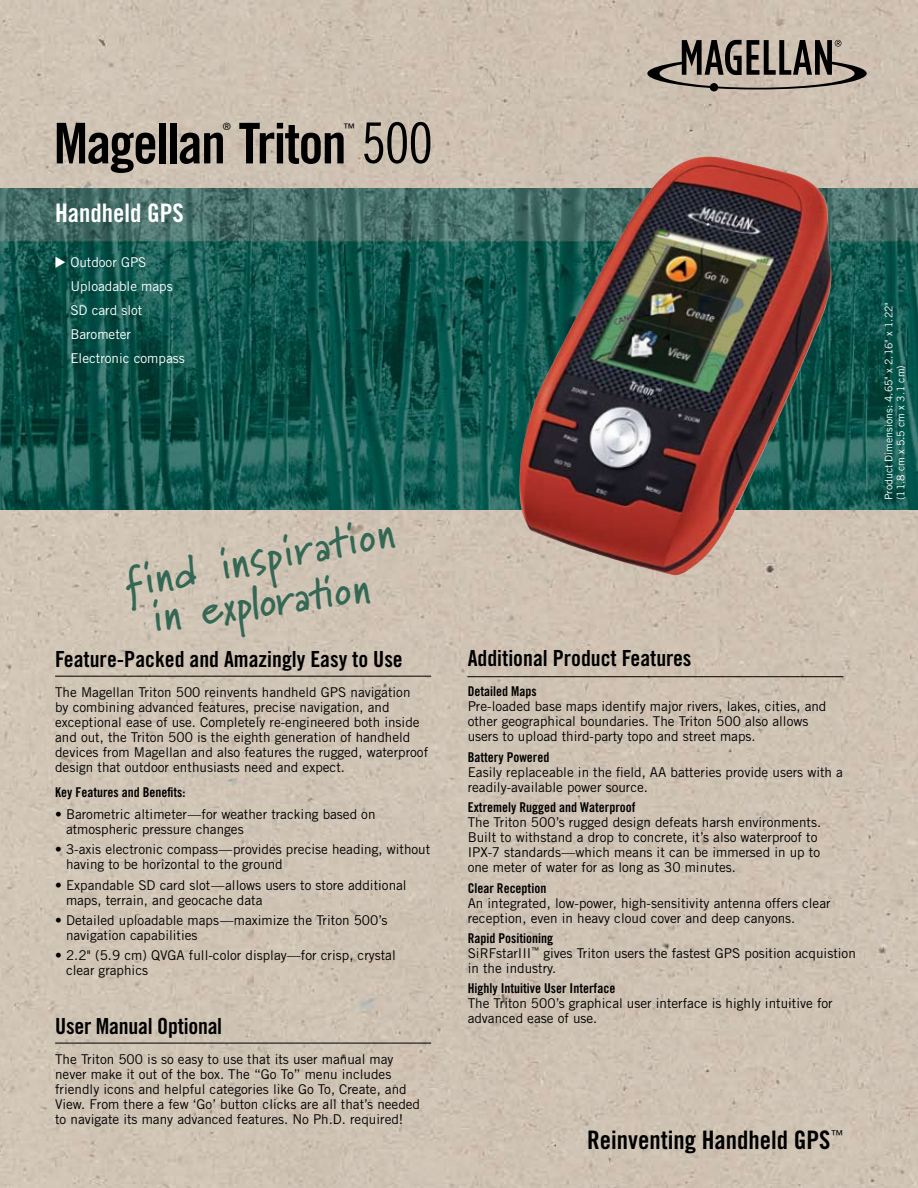
<style>
.page{position:relative;width:918px;height:1188px;background:#fff}
.page>*{position:absolute;margin:0;border:0;box-sizing:border-box;transform-origin:0 0}
.t1{font:56.25px "Trade Gothic Bold Cond Twenty";letter-spacing:-.03em;color:#000}
.t2{font:700 42px "Marydale";color:#346855}
.t3{font:25.5px "Trade Gothic Bold Cond Twenty";color:#000}
.t4{font:25.5px "Trade Gothic Bold Cond Twenty";color:#fff}
.t5{font:22.2px "Trade Gothic Bold Cond Twenty";color:#000}
.t6{font:13.5px/15px "Trade Gothic";color:#000}
.t7{font:13.5px "Trade Gothic Bold Cond Twenty";color:#000}
.t8{font:13.5px/24px "Trade Gothic";color:#fff}
.t9{font:11.7px "Trade Gothic Cond Eighteen";color:#000}
.t10{font:10.5px/12px "Trade Gothic";color:#fff}
.t11{font:10.05px "Trade Gothic Cond Eighteen";color:#000}
.s1{font-family:"Trade Gothic Cond Eighteen"}
</style>
<div class="page">
<img style="left:0;top:0;width:918px;height:1188px">
<img style="left:0;top:188px;width:918px;height:322px">
<hr style="left:55px;top:676px;width:376px;height:1px;background:#000">
<hr style="left:55px;top:1043px;width:376px;height:1px;background:#000">
<hr style="left:467px;top:676px;width:376px;height:1px;background:#000">
<img style="left:519px;top:156px;width:312px;height:420px">
<svg style="left:647px;top:40px;width:220px;height:51px;background:#8d8379"></svg>
<h1 class="t1" style="left:54px;top:109px;width:381px">Magellan Triton <span class="s1">500</span></h1>
<p class="t11" style="left:223px;top:121px;width:10px">®</p>
<p class="t9" style="left:344px;top:121px;width:13px">™</p>
<h3 class="t4" style="left:55px;top:198px;width:130px">Handheld GPS</h3>
<p class="t8" style="left:70px;top:250px;width:116px;text-indent:-16px">◆ Outdoor GPS<br>Uploadable maps<br>SD card slot<br>Barometer<br>Electronic compass</p>
<h2 class="t2" style="left:121px;top:559px;width:274px;rotate:-11deg">find inspiration</h2>
<h2 class="t2" style="left:150px;top:592px;width:220px;rotate:-8deg">in exploration</h2>
<h3 class="t5" style="left:55px;top:646px;width:349px">Feature-Packed and Amazingly Easy to Use</h3>
<p class="t6" style="left:55px;top:685px;width:375px">The Magellan Triton 500 reinvents handheld GPS navigation<br>by combining advanced features, precise navigation, and exceptional ease of use. Completely re-engineered both inside and out, the Triton 500 is the eighth generation of handheld devices from Magellan and also features the rugged, waterproof design that outdoor enthusiasts need and expect.</p>
<p class="t7" style="left:55px;top:784px;width:132px">Key Features and Benefits:</p>
<p class="t6" style="left:66px;top:806px;width:311px;text-indent:-11px">• Barometric altimeter—for weather tracking based on atmospheric pressure changes</p>
<p class="t6" style="left:66px;top:842px;width:366px;text-indent:-11px">• 3-axis electronic compass—provides precise heading, without having to be horizontal to the ground</p>
<p class="t6" style="left:66px;top:877px;width:342px;text-indent:-11px">• Expandable SD card slot—allows users to store additional maps, terrain, and geocache data</p>
<p class="t6" style="left:66px;top:913px;width:323px;text-indent:-11px">• Detailed uploadable maps—maximize the Triton 500’s navigation capabilities</p>
<p class="t6" style="left:66px;top:948px;width:331px;text-indent:-11px">• 2.2" (5.9 cm) QVGA full-color display—for crisp, crystal clear graphics</p>
<h3 class="t5" style="left:55px;top:1013px;width:169px">User Manual Optional</h3>
<p class="t6" style="left:55px;top:1052px;width:366px">The Triton 500 is so easy to use that its user manual may never make it out of the box. The “Go To” menu includes friendly icons and helpful categories like Go To, Create, and View. From there a few ‘Go’ button clicks are all that’s needed to navigate its many advanced features. No Ph.D. required!</p>
<p class="t10" style="left:883px;top:500px;width:200px;rotate:-90deg">Product Dimensions: 4.65" x 2.16" x 1.22" (11.8 cm x 5.5 cm x 3.1 cm)</p>
<h3 class="t5" style="left:468px;top:645px;width:225px">Additional Product Features</h3>
<p class="t7" style="left:468px;top:683px;width:70px">Detailed Maps</p>
<p class="t6" style="left:468px;top:699px;width:360px">Pre-loaded base maps identify major rivers, lakes, cities, and other geographical boundaries. The Triton 500 also allows users to upload third-party topo and street maps.</p>
<p class="t7" style="left:468px;top:749px;width:83px">Battery Powered</p>
<p class="t6" style="left:468px;top:764px;width:377px">Easily replaceable in the field, AA batteries provide users with a readily-available power source.</p>
<p class="t7" style="left:468px;top:799px;width:169px">Extremely Rugged and Waterproof</p>
<p class="t6" style="left:468px;top:815px;width:355px">The Triton 500’s rugged design defeats harsh environments.<br>Built to withstand a drop to concrete, it’s also waterproof to IPX-7 standards—which means it can be immersed in up to one meter of water for as long as 30 minutes.</p>
<p class="t7" style="left:468px;top:880px;width:80px">Clear Reception</p>
<p class="t6" style="left:468px;top:895px;width:364px">An integrated, low-power, high-sensitivity antenna offers clear reception, even in heavy cloud cover and deep canyons.</p>
<p class="t7" style="left:468px;top:930px;width:87px">Rapid Positioning</p>
<p class="t6" style="left:468px;top:946px;width:390px">SiRFstarIII<sup>™</sup> gives Triton users the fastest GPS position acquistion in the industry.</p>
<p class="t7" style="left:468px;top:980px;width:149px">Highly Intuitive User Interface</p>
<p class="t6" style="left:468px;top:996px;width:367px">The Triton 500’s graphical user interface is highly intuitive for advanced ease of use.</p>
<h3 class="t3" style="left:587px;top:1124px;width:258px">Reinventing Handheld GPS<sup>™</sup></h3>
</div>
